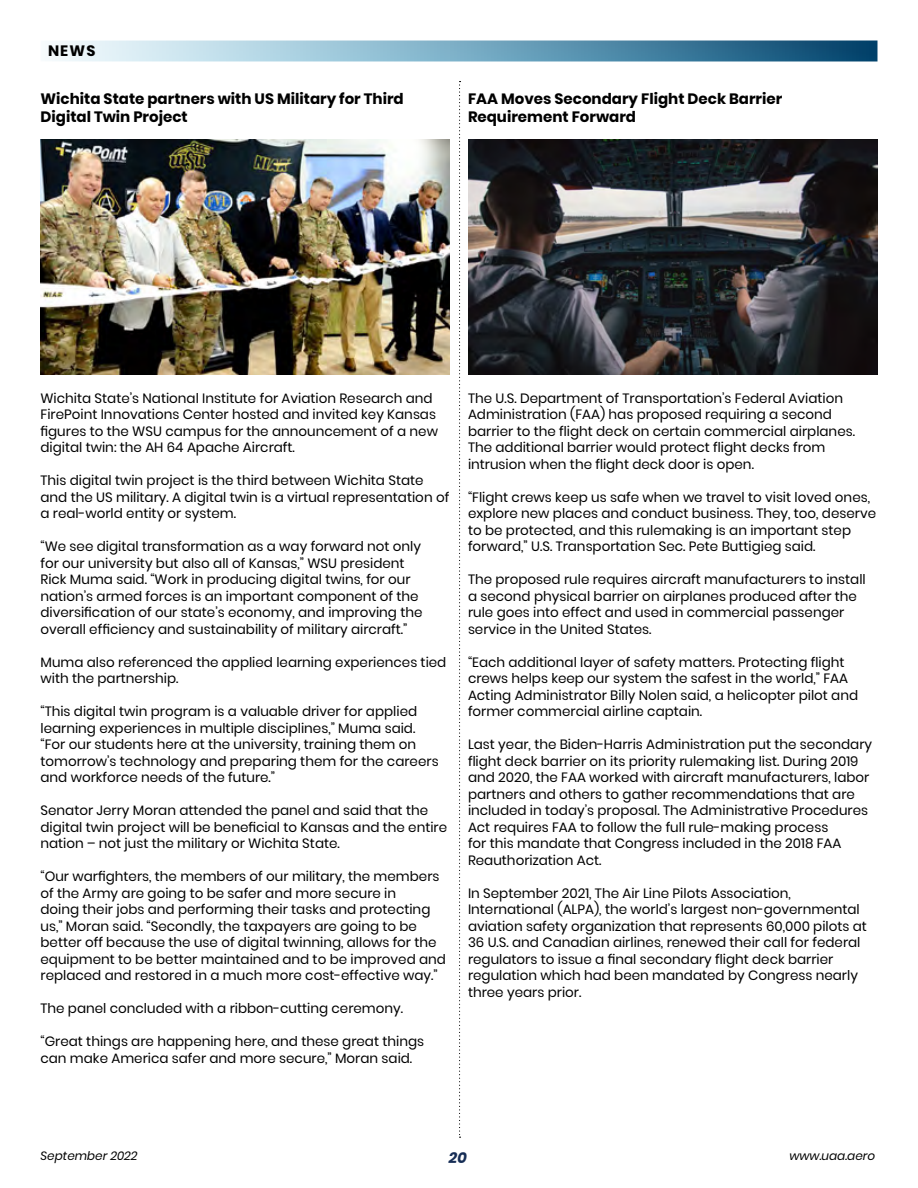
<style>
.page{position:relative;width:918px;height:1188px;background:#fff}
.page>*{position:absolute;margin:0;border:0;box-sizing:border-box;transform-origin:0 0}
.t1{font:700 15px/18px "Poppins";color:#000}
.t2{font:italic 700 15px "Poppins";color:#162d55}
.t3{font:13.5px/16.5px "Poppins";color:#000}
.t4{font:italic 12px "Poppins";color:#000}
</style>
<div class="page">
<div style="left:40px;top:40px;width:838px;height:22px;background:linear-gradient(to right,#f8ffff,#004a75)"></div>
<img style="left:40px;top:139px;width:410px;height:236px">
<svg style="left:459px;top:81px;width:2px;height:1057px"></svg>
<img style="left:468px;top:139px;width:410px;height:236px">
<p class="t1" style="left:48px;top:42px;width:49px">NEWS</p>
<p class="t1" style="left:40px;top:90px;width:365px">Wichita State partners with US Military for Third<br>Digital Twin Project</p>
<p class="t1" style="left:468px;top:90px;width:316px">FAA Moves Secondary Flight Deck Barrier<br>Requirement Forward</p>
<p class="t3" style="left:40px;top:390px;width:399px">Wichita State’s National Institute for Aviation Research and FirePoint Innovations Center hosted and invited key Kansas figures to the WSU campus for the announcement of a new digital twin: the AH 64 Apache Aircraft.</p>
<p class="t3" style="left:40px;top:472px;width:410px">This digital twin project is the third between Wichita State and the US military. A digital twin is a virtual representation of a real-world entity or system.</p>
<p class="t3" style="left:40px;top:538px;width:384px">“We see digital transformation as a way forward not only for our university but also all of Kansas,” WSU president Rick Muma said. “Work in producing digital twins, for our nation’s armed forces is an important component of the diversification of our state’s economy, and improving the overall efficiency and sustainability of military aircraft.”</p>
<p class="t3" style="left:40px;top:654px;width:407px">Muma also referenced the applied learning experiences tied with the partnership.</p>
<p class="t3" style="left:40px;top:703px;width:400px">“This digital twin program is a valuable driver for applied learning experiences in multiple disciplines,” Muma said. “For our students here at the university, training them on tomorrow’s technology and preparing them for the careers and workforce needs of the future.”</p>
<p class="t3" style="left:40px;top:802px;width:408px">Senator Jerry Moran attended the panel and said that the digital twin project will be beneficial to Kansas and the entire nation – not just the military or Wichita State.</p>
<p class="t3" style="left:40px;top:868px;width:407px">“Our warfighters, the members of our military, the members of the Army are going to be safer and more secure in<br>doing their jobs and performing their tasks and protecting us,” Moran said. “Secondly, the taxpayers are going to be better off because the use of digital twinning, allows for the equipment to be better maintained and to be improved and replaced and restored in a much more cost-effective way.”</p>
<p class="t3" style="left:40px;top:1000px;width:364px">The panel concluded with a ribbon-cutting ceremony.</p>
<p class="t3" style="left:40px;top:1033px;width:385px">“Great things are happening here, and these great things can make America safer and more secure,” Moran said.</p>
<p class="t3" style="left:468px;top:390px;width:389px">The U.S. Department of Transportation’s Federal Aviation Administration (FAA) has proposed requiring a second barrier to the flight deck on certain commercial airplanes.<br>The additional barrier would protect flight decks from intrusion when the flight deck door is open.</p>
<p class="t3" style="left:468px;top:489px;width:410px">“Flight crews keep us safe when we travel to visit loved ones, explore new places and conduct business. They, too, deserve to be protected, and this rulemaking is an important step forward,” U.S. Transportation Sec. Pete Buttigieg said.</p>
<p class="t3" style="left:468px;top:571px;width:399px">The proposed rule requires aircraft manufacturers to install a second physical barrier on airplanes produced after the rule goes into effect and used in commercial passenger service in the United States.</p>
<p class="t3" style="left:468px;top:654px;width:392px">“Each additional layer of safety matters. Protecting flight crews helps keep our system the safest in the world,” FAA Acting Administrator Billy Nolen said, a helicopter pilot and former commercial airline captain.</p>
<p class="t3" style="left:468px;top:736px;width:406px">Last year, the Biden-Harris Administration put the secondary flight deck barrier on its priority rulemaking list. During 2019 and 2020, the FAA worked with aircraft manufacturers, labor partners and others to gather recommendations that are included in today’s proposal. The Administrative Procedures Act requires FAA to follow the full rule-making process<br>for this mandate that Congress included in the 2018 FAA Reauthorization Act.</p>
<p class="t3" style="left:468px;top:885px;width:400px">In September 2021, The Air Line Pilots Association, International (ALPA), the world’s largest non-governmental aviation safety organization that represents 60,000 pilots at 36 U.S. and Canadian airlines, renewed their call for federal regulators to issue a final secondary flight deck barrier regulation which had been mandated by Congress nearly three years prior.</p>
<p class="t4" style="left:40px;top:1149px;width:99px">September 2022</p>
<p class="t2" style="left:449px;top:1149px;width:19px">20</p>
<p class="t4" style="left:790px;top:1149px;width:87px">www.uaa.aero</p>
</div>
